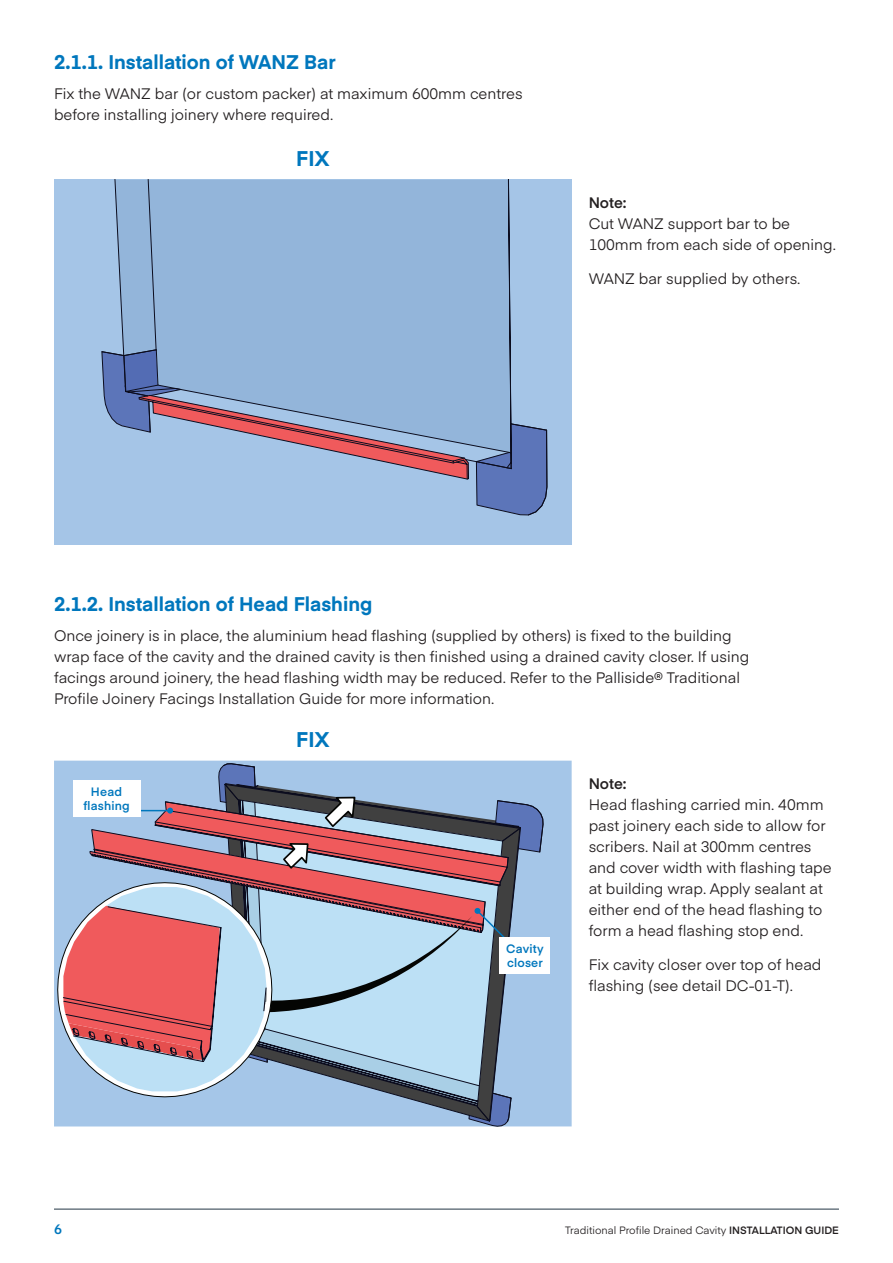
<style>
.page{position:relative;width:893px;height:1263px;background:#fff}
.page>*{position:absolute;margin:0;border:0;box-sizing:border-box;transform-origin:0 0}
.t1{font:700 21px "Eina 01";letter-spacing:.005em;color:#0077bd}
.t2{font:700 19.5px "Eina 01";color:#0077bd}
.t3{font:15px/21px "Eina 01";color:#231f20}
.t4{font:600 15px "Eina 01";color:#231f20}
.t5{font:600 13.5px "Eina 01";color:#0077bd}
.t6{font:600 12px/14.4px "Eina 01";letter-spacing:.015em;color:#0077bd;text-align:center}
.t7{font:10.5px "Eina 01";color:#231f20}
.s1{font-weight:600}
</style>
<div class="page">
<hr style="left:54px;top:1209px;width:785px;height:1px;background:#233645">
<div style="left:54px;top:179px;width:517px;height:366px;background:#a5c5e7"></div>
<div style="left:114px;top:179px;width:398px;height:283px;background:#93b5da"></div>
<svg style="left:101px;top:349px;width:368px;height:131px"></svg>
<svg style="left:475px;top:423px;width:73px;height:93px;background:#6680b8"></svg>
<div style="left:54px;top:761px;width:518px;height:365px;background:#a5c6e8"></div>
<svg style="left:59px;top:763px;width:485px;height:364px"></svg>
<div style="left:73px;top:780px;width:67px;height:37px;background:#fff"></div>
<div style="left:500px;top:937px;width:50px;height:37px;background:#fff"></div>
<h2 class="t2" style="left:54px;top:48px;width:283px">2.1.1. Installation of WANZ Bar</h2>
<p class="t3" style="left:54px;top:82px;width:470px">Fix the WANZ bar (or custom packer) at maximum 600mm centres before installing joinery where required.</p>
<h1 class="t1" style="left:296px;top:143px;width:35px">FIX</h1>
<p class="t4" style="left:589px;top:191px;width:39px">Note:</p>
<p class="t3" style="left:589px;top:212px;width:249px">Cut WANZ support bar to be<br>100mm from each side of opening.</p>
<p class="t3" style="left:589px;top:267px;width:213px">WANZ bar supplied by others.</p>
<h2 class="t2" style="left:54px;top:590px;width:320px">2.1.2. Installation of Head Flashing</h2>
<p class="t3" style="left:54px;top:624px;width:697px">Once joinery is in place, the aluminium head flashing (supplied by others) is fixed to the building wrap face of the cavity and the drained cavity is then finished using a drained cavity closer. If using facings around joinery, the head flashing width may be reduced. Refer to the Palliside® Traditional Profile Joinery Facings Installation Guide for more information.</p>
<p class="t6" style="left:83px;top:783px;width:48px">Head flashing</p>
<h1 class="t1" style="left:296px;top:724px;width:35px">FIX</h1>
<p class="t6" style="left:506px;top:941px;width:39px;text-align:left">Cavity closer</p>
<p class="t4" style="left:589px;top:773px;width:39px">Note:</p>
<p class="t3" style="left:589px;top:793px;width:245px">Head flashing carried min. 40mm past joinery each side to allow for scribers. Nail at 300mm centres and cover width with flashing tape at building wrap. Apply sealant at either end of the head flashing to form a head flashing stop end.</p>
<p class="t3" style="left:589px;top:953px;width:234px">Fix cavity closer over top of head flashing (see detail DC-01-T).</p>
<p class="t5" style="left:54px;top:1219px;width:9px">6</p>
<p class="t7" style="left:565px;top:1223px;width:275px">Traditional Profile Drained Cavity <span class="s1">INSTALLATION GUIDE</span></p>
</div>
